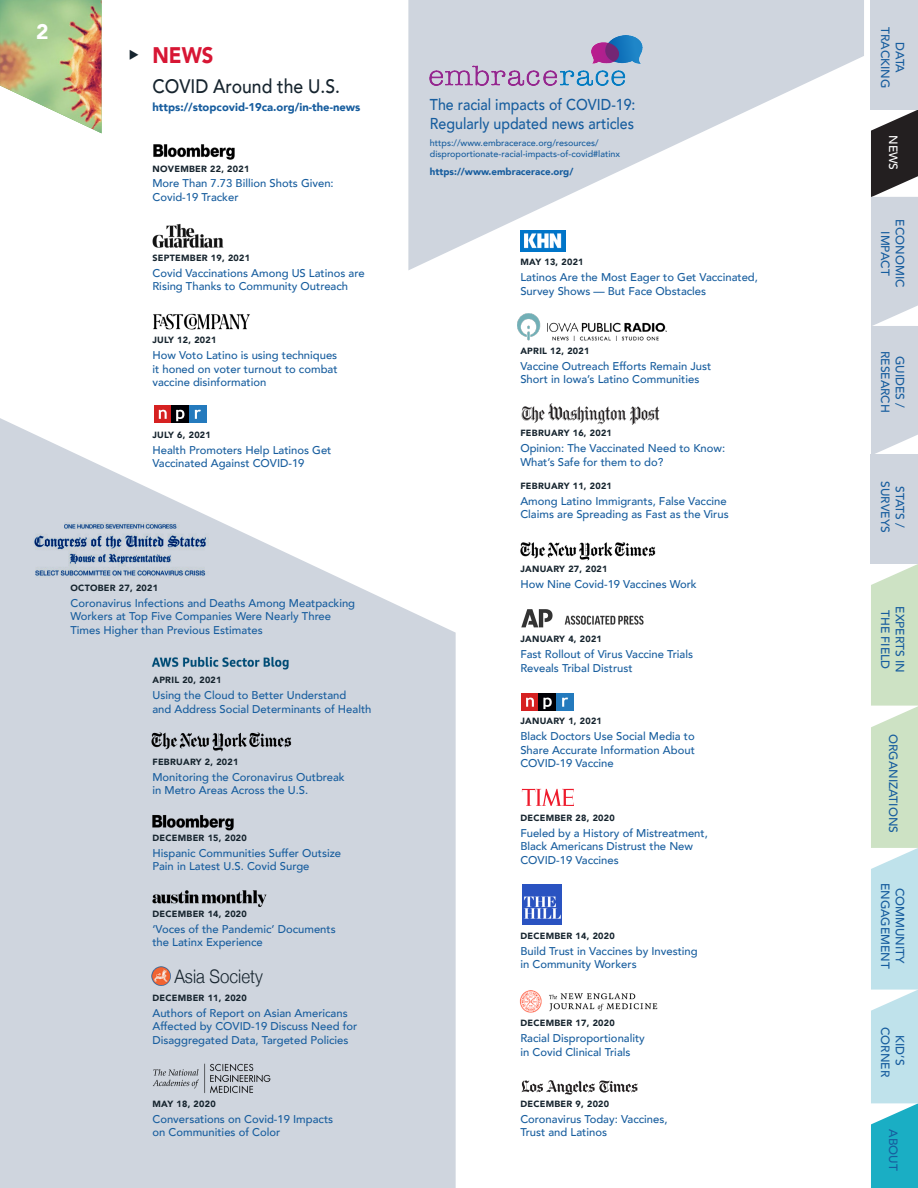
<style>
.page{position:relative;width:918px;height:1188px;background:#fff}
.page>*{position:absolute;margin:0;border:0;box-sizing:border-box;transform-origin:0 0}
.Call-out_title{font:900 22.5px "Avenir";color:#d71634;scale:.9 1}
.Paragraph_descriptio{font:900 21px "Avenir";color:#fff}
.Call-Out{font:500 19.5px "Avenir";color:#16242e;scale:.9 1}
.Body{font:300 18.75px "Helvetica Neue";color:#16242e;scale:.9 1}
.News_Links{font:500 15.75px/18.9px "Avenir";color:#175d9e;scale:.9 1}
.Tab{font:500 12px/14.4px "Avenir";color:#175d9e;text-align:center}
.Tab_on{font:500 12px "Avenir";color:#fff}
.Link_big{font:500 11.25px/13.5px "Avenir";color:#175d9e}
.Link_Black{font:900 11.25px "Avenir";color:#175d9e}
.Link_Name{font:900 9.75px "Avenir";color:#175d9e}
.Top_date{font:900 9px "Avenir";letter-spacing:.03em;color:#16242e}
.Link_web{font:500 9px/10.8px "Avenir";color:#175d9e}
</style>
<div class="page">
<svg style="left:0;top:418px;width:456px;height:770px;background:#d6dbe2"></svg>
<img style="left:0;top:0;width:102px;height:133px">
<svg style="left:408px;top:0;width:456px;height:270px;fill:#cfd5de"></svg>
<img style="left:520px;top:231px;width:45px;height:21px">
<img style="left:152px;top:224px;width:72px;height:24px">
<div style="left:154px;top:406px;width:17px;height:17px;background:#d62121"></div>
<div style="left:171px;top:406px;width:18px;height:17px;background:#000005"></div>
<div style="left:189px;top:406px;width:17px;height:17px;background:#247abd"></div>
<svg style="left:159px;top:410px;width:8px;height:9px"></svg>
<svg style="left:176px;top:410px;width:8px;height:11px"></svg>
<svg style="left:195px;top:410px;width:6px;height:9px"></svg>
<img style="left:430px;top:36px;width:212px;height:50px">
<img style="left:521px;top:609px;width:123px;height:19px">
<img style="left:517px;top:314px;width:149px;height:27px">
<svg style="left:522px;top:789px;width:52px;height:17px"></svg>
<img style="left:522px;top:884px;width:40px;height:40px">
<svg style="left:521px;top:1080px;width:117px;height:15px"></svg>
<img style="left:520px;top:542px;width:136px;height:19px">
<img style="left:521px;top:404px;width:139px;height:21px">
<div style="left:521px;top:694px;width:18px;height:17px;background:#d62121"></div>
<div style="left:539px;top:694px;width:17px;height:17px;background:#000005"></div>
<div style="left:556px;top:694px;width:17px;height:17px;background:#247abd"></div>
<svg style="left:526px;top:698px;width:8px;height:9px"></svg>
<svg style="left:543px;top:698px;width:9px;height:11px"></svg>
<svg style="left:562px;top:698px;width:6px;height:9px"></svg>
<img style="left:519px;top:990px;width:139px;height:23px">
<img style="left:151px;top:656px;width:140px;height:15px">
<div style="left:871px;top:0;width:47px;height:109px;background:#cfd5de"></div>
<svg style="left:871px;top:110px;width:47px;height:345px;background:#b3b6bd"></svg>
<svg style="left:871px;top:564px;width:47px;height:624px;background:#b6ded7"></svg>
<div style="left:871px;top:455px;width:47px;height:109px;background:#cfd5de"></div>
<img style="left:153px;top:313px;width:97px;height:17px">
<img style="left:151px;top:814px;width:84px;height:17px">
<img style="left:152px;top:966px;width:19px;height:20px">
<img style="left:150px;top:732px;width:142px;height:20px">
<img style="left:153px;top:1063px;width:118px;height:32px">
<img style="left:33px;top:523px;width:175px;height:54px">
<img style="left:152px;top:890px;width:115px;height:17px">
<img style="left:153px;top:144px;width:82px;height:16px">
<p class="Paragraph_descriptio" style="left:36px;top:13px;width:14px">2</p>
<p class="Call-out_title" style="left:152px;top:36px;width:69px">NEWS</p>
<p class="Call-Out" style="left:152px;top:69px;width:210px">COVID Around the U.S.</p>
<p class="Link_Black" style="left:152px;top:98px;width:210px">https://stopcovid-19ca.org/in-the-news</p>
<p class="Top_date" style="left:152px;top:161px;width:98px">NOVEMBER 22, 2021</p>
<p class="Link_big" style="left:152px;top:176px;width:183px">More Than 7.73 Billion Shots Given:<br>Covid-19 Tracker</p>
<p class="Top_date" style="left:152px;top:250px;width:99px">SEPTEMBER 19, 2021</p>
<p class="Link_big" style="left:152px;top:265px;width:214px">Covid Vaccinations Among US Latinos are<br>Rising Thanks to Community Outreach</p>
<p class="Top_date" style="left:152px;top:333px;width:66px">JULY 12, 2021</p>
<p class="Link_big" style="left:152px;top:348px;width:187px;text-align:justify">How Voto Latino is using techniques it honed on voter turnout to combat vaccine disinformation</p>
<p class="Top_date" style="left:152px;top:427px;width:60px">JULY 6, 2021</p>
<p class="Link_big" style="left:152px;top:442px;width:181px">Health Promoters Help Latinos Get<br>Vaccinated Against COVID-19</p>
<p class="Top_date" style="left:70px;top:580px;width:89px">OCTOBER 27, 2021</p>
<p class="Link_big" style="left:70px;top:596px;width:286px">Coronavirus Infections and Deaths Among Meatpacking<br>Workers at Top Five Companies Were Nearly Three<br>Times Higher than Previous Estimates</p>
<p class="Top_date" style="left:152px;top:673px;width:71px">APRIL 20, 2021</p>
<p class="Link_big" style="left:152px;top:688px;width:221px">Using the Cloud to Better Understand<br>and Address Social Determinants of Health</p>
<p class="Top_date" style="left:152px;top:754px;width:88px">FEBRUARY 2, 2021</p>
<p class="Link_big" style="left:152px;top:770px;width:194px">Monitoring the Coronavirus Outbreak in Metro Areas Across the U.S.</p>
<p class="Top_date" style="left:152px;top:830px;width:96px">DECEMBER 15, 2020</p>
<p class="Link_big" style="left:152px;top:846px;width:190px">Hispanic Communities Suffer Outsize<br>Pain in Latest U.S. Covid Surge</p>
<p class="Top_date" style="left:152px;top:906px;width:96px">DECEMBER 14, 2020</p>
<p class="Link_big" style="left:152px;top:921px;width:185px">‘Voces of the Pandemic’ Documents the Latinx Experience</p>
<p class="Body" style="left:174px;top:961px;width:100px">Asia Society</p>
<p class="Top_date" style="left:152px;top:990px;width:96px">DECEMBER 11, 2020</p>
<p class="Link_big" style="left:152px;top:1006px;width:206px">Authors of Report on Asian Americans<br>Affected by COVID-19 Discuss Need for<br>Disaggregated Data, Targeted Policies</p>
<p class="Top_date" style="left:152px;top:1096px;width:65px">MAY 18, 2020</p>
<p class="Link_big" style="left:152px;top:1112px;width:182px">Conversations on Covid-19 Impacts on Communities of Color</p>
<p class="News_Links" style="left:430px;top:94px;width:230px">The racial impacts of COVID-19:<br>Regularly updated news articles</p>
<p class="Link_web" style="left:430px;top:137px;width:192px">https://www.embracerace.org/resources/ disproportionate-racial-impacts-of-covid#latinx</p>
<p class="Link_Name" style="left:430px;top:163px;width:145px">https://www.embracerace.org/</p>
<p class="Top_date" style="left:520px;top:255px;width:65px">MAY 13, 2021</p>
<p class="Link_big" style="left:520px;top:270px;width:239px">Latinos Are the Most Eager to Get Vaccinated,<br>Survey Shows — But Face Obstacles</p>
<p class="Top_date" style="left:520px;top:343px;width:71px">APRIL 12, 2021</p>
<p class="Link_big" style="left:520px;top:359px;width:192px">Vaccine Outreach Efforts Remain Just<br>Short in Iowa’s Latino Communities</p>
<p class="Top_date" style="left:520px;top:425px;width:93px">FEBRUARY 16, 2021</p>
<p class="Link_big" style="left:520px;top:441px;width:206px">Opinion: The Vaccinated Need to Know:<br>What’s Safe for them to do?</p>
<p class="Top_date" style="left:520px;top:478px;width:93px">FEBRUARY 11, 2021</p>
<p class="Link_big" style="left:520px;top:493px;width:210px">Among Latino Immigrants, False Vaccine<br>Claims are Spreading as Fast as the Virus</p>
<p class="Top_date" style="left:520px;top:561px;width:89px">JANUARY 27, 2021</p>
<p class="Link_big" style="left:520px;top:576px;width:178px">How Nine Covid-19 Vaccines Work</p>
<p class="Top_date" style="left:520px;top:632px;width:83px">JANUARY 4, 2021</p>
<p class="Link_big" style="left:520px;top:647px;width:174px">Fast Rollout of Virus Vaccine Trials<br>Reveals Tribal Distrust</p>
<p class="Top_date" style="left:520px;top:714px;width:83px">JANUARY 1, 2021</p>
<p class="Link_big" style="left:520px;top:729px;width:176px;text-align:justify">Black Doctors Use Social Media to Share Accurate Information About COVID-19 Vaccine</p>
<p class="Top_date" style="left:520px;top:810px;width:96px">DECEMBER 28, 2020</p>
<p class="Link_big" style="left:520px;top:825px;width:189px">Fueled by a History of Mistreatment,<br>Black Americans Distrust the New<br>COVID-19 Vaccines</p>
<p class="Top_date" style="left:520px;top:928px;width:96px">DECEMBER 14, 2020</p>
<p class="Link_big" style="left:520px;top:943px;width:179px">Build Trust in Vaccines by Investing in Community Workers</p>
<p class="Top_date" style="left:520px;top:1016px;width:96px">DECEMBER 17, 2020</p>
<p class="Link_big" style="left:520px;top:1031px;width:126px">Racial Disproportionality in Covid Clinical Trials</p>
<p class="Top_date" style="left:520px;top:1096px;width:90px">DECEMBER 9, 2020</p>
<p class="Link_big" style="left:520px;top:1112px;width:149px">Coronavirus Today: Vaccines,<br>Trust and Latinos</p>
<p class="Tab" style="left:893px;top:27px;width:63px;rotate:90deg">TRACKING</p>
<p class="Tab" style="left:908px;top:42px;width:32px;rotate:90deg">DATA</p>
<p class="Tab_on" style="left:904px;top:135px;width:37px;rotate:90deg">NEWS</p>
<p class="Tab" style="left:908px;top:219px;width:69px;rotate:90deg">ECONOMIC</p>
<p class="Tab" style="left:893px;top:231px;width:46px;rotate:90deg">IMPACT</p>
<p class="Tab" style="left:908px;top:351px;width:63px;rotate:90deg">GUIDES /<br>RESEARCH</p>
<p class="Tab" style="left:893px;top:481px;width:53px;rotate:90deg">SURVEYS</p>
<p class="Tab" style="left:908px;top:486px;width:43px;rotate:90deg">STATS /</p>
<p class="Tab" style="left:908px;top:606px;width:68px;rotate:90deg">EXPERTS IN<br>THE FIELD</p>
<p class="Tab" style="left:901px;top:734px;width:100px;rotate:90deg">ORGANIZATIONS</p>
<p class="Tab" style="left:908px;top:883px;width:87px;rotate:90deg">COMMUNITY<br>ENGAGEMENT</p>
<p class="Tab" style="left:893px;top:1027px;width:51px;rotate:90deg">CORNER</p>
<p class="Tab" style="left:908px;top:1035px;width:32px;rotate:90deg">KID’S</p>
<p class="Tab" style="left:901px;top:1129px;width:43px;rotate:90deg">ABOUT</p>
</div>
